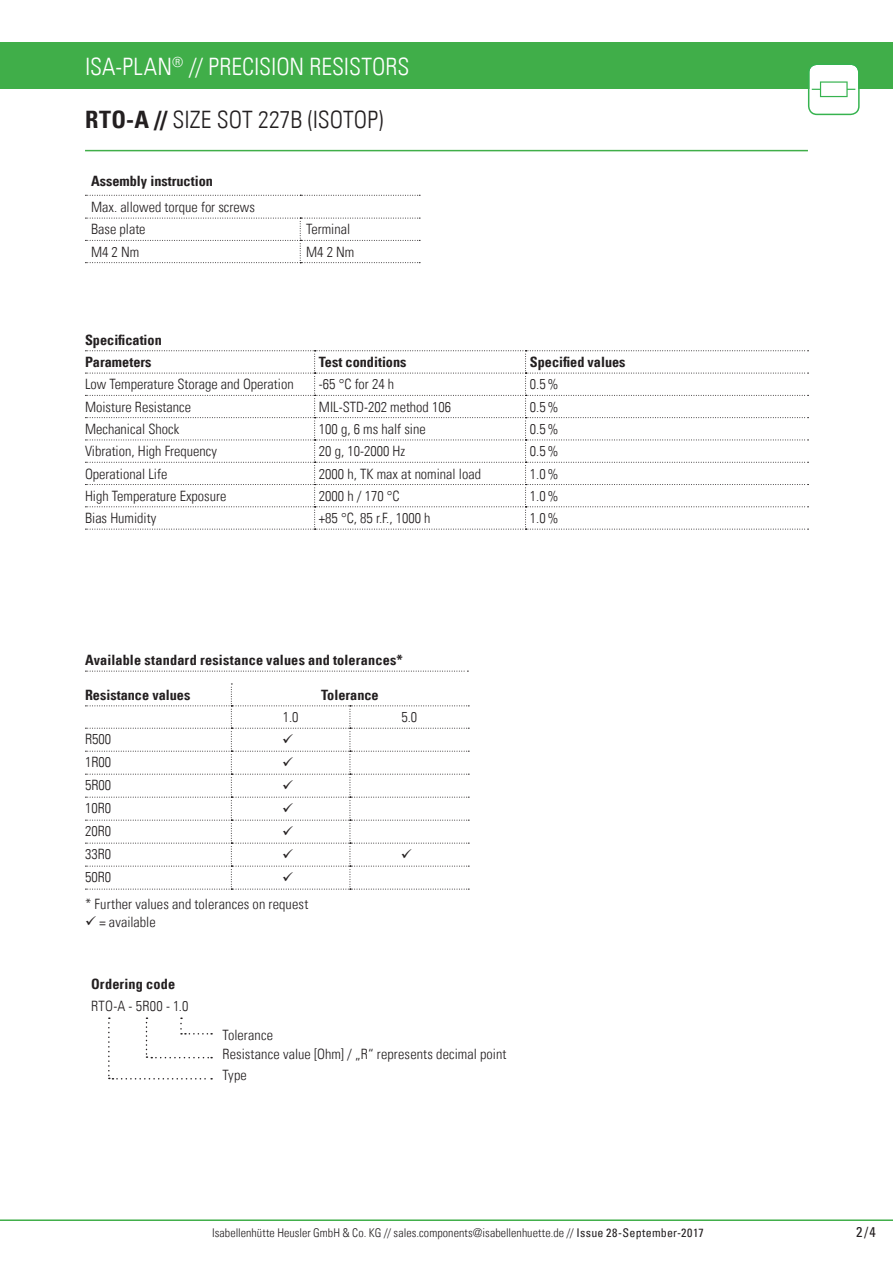
<style>
.page{position:relative;width:893px;height:1263px;background:#fff}
.page>*{position:absolute;margin:0;border:0;box-sizing:border-box;transform-origin:0 0}
.t1{font:24px "Univers Com 47 Light Cond";color:#fff}
.t2{font:24px "Univers Com 47 Light Cond";color:#231f20}
.t3{font:14.25px/22.8px "Univers Com 47 Light Cond";color:#231f20}
.t4{font:14.25px/22.4px "Univers Com 67 Bold Cond";color:#231f20}
.t5{font:condensed 14.25px "Univers Com 57";color:#231f20}
.t6{font:12px "Univers Com 47 Light Cond";color:#231f20}
.s1{font-family:"Univers Com 67 Bold Cond"}
.s2{font-family:"Univers Com 57";font-stretch:condensed}
</style>
<div class="page">
<hr style="left:0;top:1219px;width:893px;height:2px;background:#40ae49">
<div style="left:0;top:43px;width:893px;height:46px;background:#40ae49"></div>
<hr style="left:85px;top:150px;width:723px;height:1px;background:#40ae49">
<svg style="left:808px;top:65px;width:52px;height:50px"></svg>
<svg style="left:85px;top:194px;width:335px;height:2px"></svg>
<svg style="left:85px;top:218px;width:335px;height:45px"></svg>
<svg style="left:85px;top:350px;width:723px;height:180px"></svg>
<svg style="left:85px;top:671px;width:383px;height:1px"></svg>
<svg style="left:108px;top:1017px;width:104px;height:62px"></svg>
<svg style="left:85px;top:684px;width:384px;height:206px"></svg>
<h1 class="t1" style="left:85px;top:52px;width:323px">ISA-PLAN<sup>®</sup> // Precisi on resistors</h1>
<h1 class="t2" style="left:85px;top:105px;width:300px"><span class="s1">RTO-A //</span> Size SOT 227B (ISOTOP)</h1>
<p class="t4" style="left:91px;top:170px;width:123px">Assembly instruction</p>
<p class="t3" style="left:91px;top:195px;width:165px">Max. allowed torque for screws<br>Base plate</p>
<p class="t3" style="left:306px;top:218px;width:46px">Terminal</p>
<p class="t3" style="left:91px;top:240px;width:50px">M4 2 Nm</p>
<p class="t3" style="left:306px;top:240px;width:50px">M4 2 Nm</p>
<p class="t4" style="left:85px;top:328px;width:78px">Specification<br>Parameters</p>
<p class="t4" style="left:319px;top:351px;width:89px">Test conditions</p>
<p class="t4" style="left:530px;top:351px;width:97px">Specified values</p>
<p class="t3" style="left:85px;top:373px;width:210px">Low Temperature Storage and Operation</p>
<p class="t3" style="left:319px;top:373px;width:77px">-65 °C for 24 h</p>
<p class="t3" style="left:530px;top:373px;width:30px">0.5%</p>
<p class="t3" style="left:85px;top:395px;width:108px">Moisture Resistance</p>
<p class="t3" style="left:319px;top:395px;width:134px">MIL-STD-202 method 106</p>
<p class="t3" style="left:530px;top:395px;width:30px">0.5%</p>
<p class="t3" style="left:85px;top:417px;width:96px">Mechanical Shock</p>
<p class="t3" style="left:319px;top:417px;width:108px">100 g, 6 ms half sine</p>
<p class="t3" style="left:530px;top:417px;width:30px">0.5%</p>
<p class="t3" style="left:85px;top:440px;width:133px">Vibration, High Frequency</p>
<p class="t3" style="left:319px;top:440px;width:88px">20 g, 10-2000 Hz</p>
<p class="t3" style="left:530px;top:440px;width:30px">0.5%</p>
<p class="t3" style="left:85px;top:462px;width:84px">Operational Life</p>
<p class="t3" style="left:319px;top:462px;width:164px">2000 h, TK max at nominal load</p>
<p class="t3" style="left:530px;top:462px;width:30px">1.0%</p>
<p class="t3" style="left:85px;top:484px;width:143px">High Temperature Exposure</p>
<p class="t3" style="left:319px;top:484px;width:81px">2000 h / 170 °C</p>
<p class="t3" style="left:530px;top:484px;width:30px">1.0%</p>
<p class="t3" style="left:85px;top:507px;width:73px">Bias Humidity</p>
<p class="t3" style="left:319px;top:507px;width:113px">+85 °C, 85 r.F., 1000 h</p>
<p class="t3" style="left:530px;top:507px;width:30px">1.0%</p>
<p class="t4" style="left:85px;top:648px;width:319px">Available standard resistance values and tolerances*</p>
<p class="t4" style="left:85px;top:684px;width:107px">Resistance values</p>
<p class="t4" style="left:321px;top:684px;width:59px">Tolerance</p>
<p class="t3" style="left:283px;top:706px;width:17px">1.0</p>
<p class="t3" style="left:401px;top:706px;width:17px">5.0</p>
<p class="t3" style="left:85px;top:728px;width:28px">R500</p>
<p class="t3" style="left:85px;top:751px;width:28px">1R00</p>
<p class="t3" style="left:85px;top:774px;width:28px">5R00</p>
<p class="t3" style="left:85px;top:797px;width:28px">10R0</p>
<p class="t3" style="left:85px;top:820px;width:28px">20R0</p>
<p class="t3" style="left:85px;top:843px;width:28px">33R0</p>
<p class="t3" style="left:85px;top:866px;width:28px">50R0</p>
<p class="t3" style="left:85px;top:892px;width:225px">* Further values and tolerances on request</p>
<p class="t3" style="left:85px;top:910px;width:72px">✓ = available</p>
<p class="t4" style="left:91px;top:972px;width:86px">Ordering code</p>
<p class="t3" style="left:91px;top:995px;width:99px">RTO-A - 5R00 - 1.0</p>
<p class="t3" style="left:222px;top:1025px;width:286px;line-height:19.5px">Tolerance<br>Resistance value [Ohm] / „R“ represents decimal point</p>
<p class="t3" style="left:222px;top:1064px;width:26px">Type</p>
<p class="t6" style="left:212px;top:1225px;width:493px">Isabellenhütte Heusler GmbH &amp; Co. KG // sales.components@isabellenhuette.de // <span class="s2">Issue 28-September-2017</span></p>
<p class="t5" style="left:856px;top:1223px;width:21px">2/4</p>
</div>
